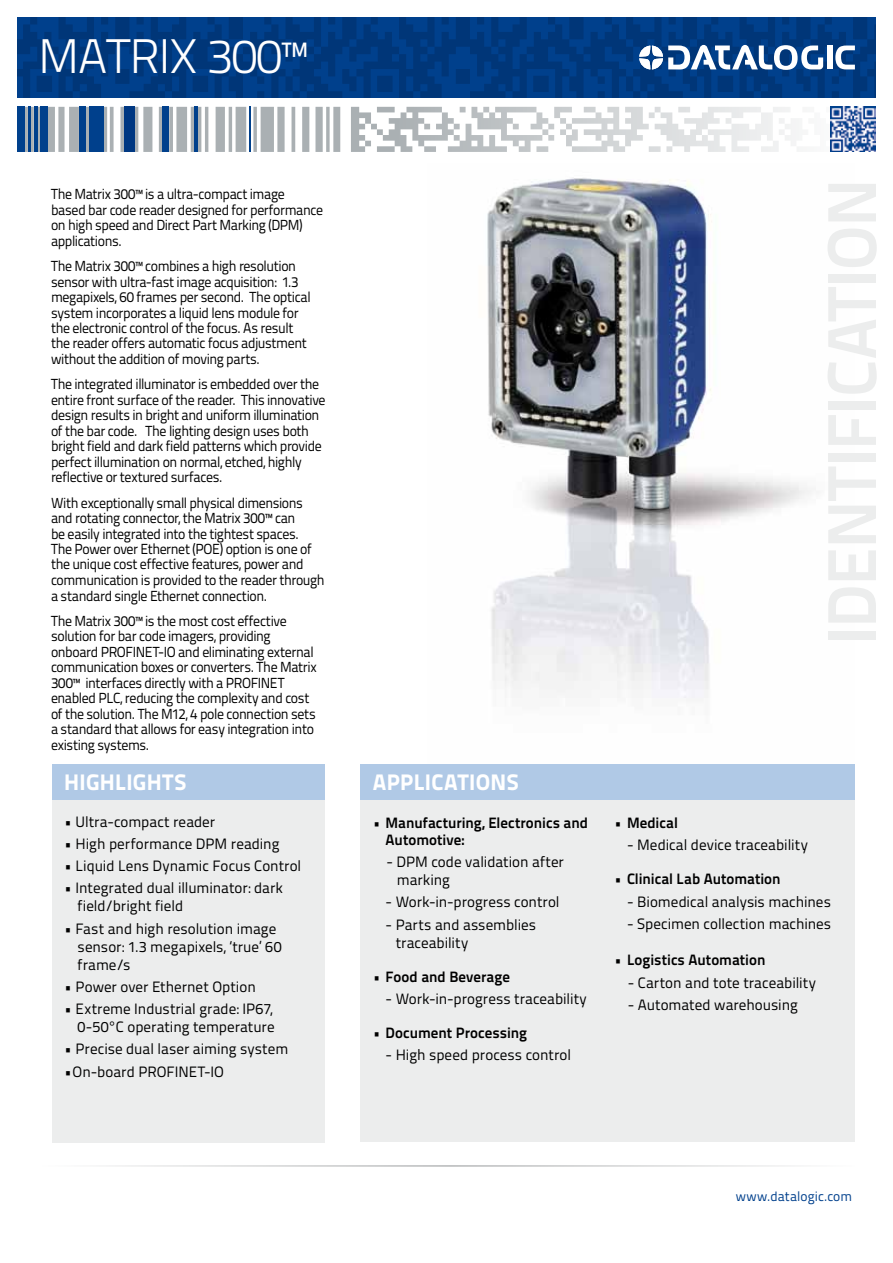
<style>
.page{position:relative;width:893px;height:1263px;background:#fff}
.page>*{position:absolute;margin:0;border:0;box-sizing:border-box;transform-origin:0 0}
.t1{font:300 48.45px "Titillium Text 22 L";letter-spacing:-.02em;color:#fff}
.t2{font:800 22.5px "Titillium Text 22 L";letter-spacing:.015em;color:#fff}
.t3{font:15px/18px "Titillium Text 22 L";color:#000}
.t4{font:700 15px/17.2px "Titillium Text 22 L";color:#000}
.t5{font:14.55px/15.5px "Titillium Text 22 L";letter-spacing:-.03em;color:#000;scale:.95 1}
.t6{font:13.5px "Titillium Text 22 L";letter-spacing:.005em;color:#00408c}
</style>
<div class="page">
<svg style="left:377px;top:107px;width:422px;height:45px"></svg>
<div style="left:17px;top:107px;width:7px;height:45px;background:#00408c"></div>
<div style="left:41px;top:107px;width:7px;height:45px;background:#00408c"></div>
<hr style="left:28px;top:107px;width:2px;height:45px;background:#00408c">
<hr style="left:34px;top:107px;width:3px;height:45px;background:#00408c">
<hr style="left:250px;top:107px;width:1px;height:45px;background:#00408c">
<div style="left:162px;top:107px;width:7px;height:45px;background:#00408c"></div>
<hr style="left:194px;top:107px;width:4px;height:45px;background:#00408c">
<div style="left:79px;top:107px;width:7px;height:45px;background:#00408c"></div>
<div style="left:90px;top:107px;width:14px;height:45px;background:#00408c"></div>
<div style="left:124px;top:107px;width:11px;height:45px;background:#003882"></div>
<svg style="left:830px;top:107px;width:1px;height:45px"></svg>
<img style="left:831px;top:107px;width:45px;height:45px">
<hr style="left:38px;top:1165px;width:817px;height:2px;background:#b1b3b4">
<svg style="left:17px;top:17px;width:859px;height:81px;fill:#00387d"></svg>
<svg style="left:835px;top:46px;width:20px;height:23px"></svg>
<div style="left:827px;top:46px;width:5px;height:23px;background:#fff"></div>
<svg style="left:639px;top:45px;width:184px;height:25px"></svg>
<img style="left:487px;top:178px;width:325px;height:520px">
<div style="left:360px;top:799px;width:495px;height:343px;background:#eceded"></div>
<div style="left:360px;top:764px;width:495px;height:35px;background:#b0c9e6"></div>
<div style="left:52px;top:764px;width:272px;height:378px;background:#eceded"></div>
<div style="left:52px;top:764px;width:272px;height:35px;background:#b0c9e6"></div>
<h1 class="t1" style="left:38px;top:20px;width:270px">MATRIX 300™</h1>
<p class="t5" style="left:51px;top:186px;width:288px">The Matrix 300™ is a ultra-compact image based bar code reader designed for performance on high speed and Direct Part Marking (DPM) applications.</p>
<p class="t5" style="left:51px;top:258px;width:275px">The Matrix 300™ combines a high resolution sensor with ultra-fast image acquisition: 1.3 megapixels, 60 frames per second. The optical system incorporates a liquid lens module for the electronic control of the focus. As result the reader offers automatic focus adjustment without the addition of moving parts.</p>
<p class="t5" style="left:51px;top:376px;width:290px">The integrated illuminator is embedded over the entire front surface of the reader. This innovative design results in bright and uniform illumination of the bar code. The lighting design uses both bright field and dark field patterns which provide perfect illumination on normal, etched, highly reflective or textured surfaces.</p>
<p class="t5" style="left:51px;top:494px;width:290px">With exceptionally small physical dimensions and rotating connector, the Matrix 300™ can<br>be easily integrated into the tightest spaces.<br>The Power over Ethernet (POE) option is one of the unique cost effective features, power and communication is provided to the reader through a standard single Ethernet connection.</p>
<p class="t5" style="left:51px;top:612px;width:281px">The Matrix 300™ is the most cost effective solution for bar code imagers, providing onboard PROFINET-IO and eliminating external communication boxes or converters. The Matrix 300™ interfaces directly with a PROFINET enabled PLC, reducing the complexity and cost of the solution. The M12, 4 pole connection sets a standard that allows for easy integration into existing systems.</p>
<h2 class="t2" style="left:64px;top:765px;width:124px">HIGHLIGHTS</h2>
<p class="t3" style="left:64px;top:812px;width:153px">• Ultra-compact reader</p>
<p class="t3" style="left:64px;top:834px;width:217px">• High performance DPM reading</p>
<p class="t3" style="left:64px;top:856px;width:239px">• Liquid Lens Dynamic Focus Control</p>
<p class="t3" style="left:78px;top:878px;width:207px;text-indent:-14px">• Integrated dual illuminator: dark field/bright field</p>
<p class="t3" style="left:78px;top:919px;width:205px;text-indent:-14px">• Fast and high resolution image sensor: 1.3 megapixels, ‘true’ 60 frame/s</p>
<p class="t3" style="left:64px;top:977px;width:193px">• Power over Ethernet Option</p>
<p class="t3" style="left:64px;top:999px;width:212px;text-align:right">• Extreme Industrial grade: IP67,<br>0-50°C operating temperature</p>
<p class="t3" style="left:64px;top:1039px;width:226px">• Precise dual laser aiming system</p>
<p class="t3" style="left:64px;top:1062px;width:161px">•On-board PROFINET-IO</p>
<h2 class="t2" style="left:373px;top:765px;width:147px">APPLICATIONS</h2>
<p class="t4" style="left:386px;top:813px;width:204px;text-indent:-13px">• Manufacturing, Electronics and<br>Automotive:</p>
<p class="t3" style="left:397px;top:852px;width:169px;text-indent:-10px">- DPM code validation after marking</p>
<p class="t3" style="left:386px;top:892px;width:175px">- Work-in-progress control</p>
<p class="t3" style="left:396px;top:915px;width:142px;text-indent:-10px">- Parts and assemblies traceability</p>
<p class="t4" style="left:373px;top:967px;width:139px">• Food and Beverage</p>
<p class="t3" style="left:386px;top:989px;width:203px">- Work-in-progress traceability</p>
<p class="t4" style="left:373px;top:1023px;width:156px">• Document Processing</p>
<p class="t3" style="left:386px;top:1045px;width:187px">- High speed process control</p>
<p class="t4" style="left:614px;top:813px;width:65px">• Medical</p>
<p class="t3" style="left:627px;top:835px;width:182px">- Medical device traceability</p>
<p class="t4" style="left:614px;top:870px;width:168px">• Clinical Lab Automation</p>
<p class="t3" style="left:627px;top:892px;width:205px">- Biomedical analysis machines</p>
<p class="t3" style="left:627px;top:914px;width:206px">- Specimen collection machines</p>
<p class="t4" style="left:614px;top:951px;width:153px">• Logistics Automation</p>
<p class="t3" style="left:628px;top:973px;width:190px">- Carton and tote traceability</p>
<p class="t3" style="left:628px;top:995px;width:172px">- Automated warehousing</p>
<p class="t6" style="left:736px;top:1186px;width:118px">www.datalogic.com</p>
</div>
